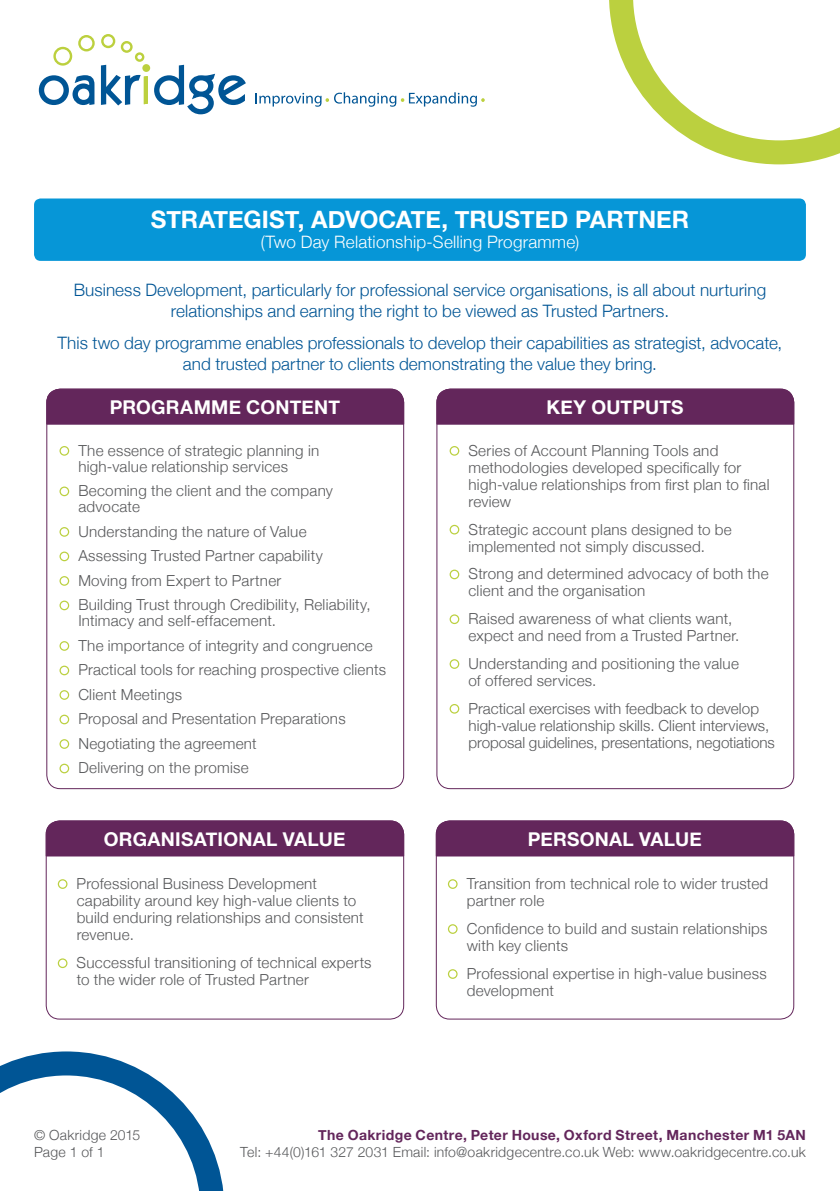
<style>
.page{position:relative;width:840px;height:1191px;background:#fff}
.page>*{position:absolute;margin:0;border:0;box-sizing:border-box;transform-origin:0 0}
.t1{font:700 24px "Helvetica Neue";color:#fff}
.t2{font:700 19px "Helvetica Neue";letter-spacing:.01em;color:#fff}
.t3{font:300 17.2px/20.8px "Helvetica Neue";letter-spacing:.005em;color:#005595;text-align:center}
.t4{font:300 17.2px "Helvetica Neue";letter-spacing:.01em;color:#fff}
.t5{font:300 15.2px/17px "Helvetica Neue";letter-spacing:.015em;color:#57585a}
.t6{font:300 14px "Helvetica Neue";letter-spacing:.02em;color:#57585a}
.t7{font:700 14px "Helvetica Neue";letter-spacing:.025em;color:#63265b}
</style>
<div class="page">
<div style="left:46px;top:388px;width:358px;height:37px;background:#63265b"></div>
<div style="left:436px;top:388px;width:358px;height:37px;background:#63265b"></div>
<svg style="left:59px;top:446px;width:10px;height:10px"></svg>
<svg style="left:59px;top:486px;width:10px;height:10px"></svg>
<svg style="left:59px;top:527px;width:10px;height:10px"></svg>
<svg style="left:59px;top:551px;width:10px;height:10px"></svg>
<svg style="left:59px;top:576px;width:10px;height:10px"></svg>
<svg style="left:59px;top:600px;width:10px;height:10px"></svg>
<svg style="left:59px;top:641px;width:10px;height:10px"></svg>
<svg style="left:59px;top:665px;width:10px;height:10px"></svg>
<svg style="left:59px;top:690px;width:10px;height:10px"></svg>
<svg style="left:59px;top:714px;width:10px;height:10px"></svg>
<svg style="left:59px;top:739px;width:10px;height:10px"></svg>
<svg style="left:59px;top:763px;width:10px;height:10px"></svg>
<svg style="left:449px;top:446px;width:10px;height:10px"></svg>
<svg style="left:449px;top:525px;width:10px;height:9px"></svg>
<svg style="left:449px;top:569px;width:10px;height:10px"></svg>
<svg style="left:449px;top:614px;width:10px;height:10px"></svg>
<svg style="left:449px;top:659px;width:10px;height:10px"></svg>
<svg style="left:449px;top:704px;width:10px;height:9px"></svg>
<div style="left:45px;top:820px;width:359px;height:36px;background:#63265b"></div>
<div style="left:435px;top:820px;width:359px;height:36px;background:#63265b"></div>
<svg style="left:58px;top:879px;width:9px;height:10px"></svg>
<svg style="left:58px;top:958px;width:9px;height:10px"></svg>
<svg style="left:447px;top:879px;width:10px;height:10px"></svg>
<svg style="left:447px;top:924px;width:10px;height:10px"></svg>
<svg style="left:447px;top:969px;width:10px;height:10px"></svg>
<div style="left:144px;top:76px;width:4px;height:28px;border:1px solid #bcd03e"></div>
<svg style="left:154px;top:64px;width:92px;height:51px"></svg>
<div style="left:142px;top:64px;width:8px;height:8px;background:#bcd03e;border-radius:50%"></div>
<svg style="left:38px;top:34px;width:106px;height:72px"></svg>
<svg style="left:255px;top:92px;width:229px;height:15px"></svg>
<svg style="left:0;top:1051px;width:224px;height:140px"></svg>
<svg style="left:609px;top:0;width:230px;height:164px"></svg>
<div style="left:34px;top:198px;width:771px;height:63px;background:#0696d7;border-radius:7px"></div>
<p class="t1" style="left:151px;top:204px;width:540px">STRATEGIST, ADVOCATE, TRUSTED PARTNER</p>
<p class="t4" style="left:260px;top:231px;width:320px">(Two Day Relationship-Selling Programme)</p>
<p class="t3" style="left:74px;top:279px;width:693px">Business Development, particularly for professional service organisations, is all about nurturing relationships and earning the right to be viewed as Trusted Partners.</p>
<p class="t3" style="left:58px;top:332px;width:726px">This two day programme enables professionals to develop their capabilities as strategist, advocate, and trusted partner to clients demonstrating the value they bring.</p>
<p class="t2" style="left:110px;top:395px;width:232px">PROGRAMME CONTENT</p>
<p class="t2" style="left:546px;top:395px;width:138px">KEY OUTPUTS</p>
<p class="t5" style="left:78px;top:442px;width:242px;line-height:16px">The essence of strategic planning in high-value relationship services</p>
<p class="t5" style="left:78px;top:482px;width:256px;line-height:16px">Becoming the client and the company advocate</p>
<p class="t5" style="left:78px;top:522px;width:229px">Understanding the nature of Value</p>
<p class="t5" style="left:78px;top:547px;width:246px">Assessing Trusted Partner capability</p>
<p class="t5" style="left:78px;top:571px;width:204px">Moving from Expert to Partner</p>
<p class="t5" style="left:78px;top:596px;width:293px;line-height:16px">Building Trust through Credibility, Reliability,<br>Intimacy and self-effacement.</p>
<p class="t5" style="left:78px;top:636px;width:296px">The importance of integrity and congruence</p>
<p class="t5" style="left:78px;top:661px;width:309px">Practical tools for reaching prospective clients</p>
<p class="t5" style="left:78px;top:685px;width:105px">Client Meetings</p>
<p class="t5" style="left:78px;top:710px;width:268px">Proposal and Presentation Preparations</p>
<p class="t5" style="left:78px;top:734px;width:180px">Negotiating the agreement</p>
<p class="t5" style="left:78px;top:759px;width:172px">Delivering on the promise</p>
<p class="t5" style="left:468px;top:441px;width:302px">Series of Account Planning Tools and methodologies developed specifically for high-value relationships from first plan to final review</p>
<p class="t5" style="left:468px;top:520px;width:265px">Strategic account plans designed to be implemented not simply discussed.</p>
<p class="t5" style="left:468px;top:565px;width:301px">Strong and determined advocacy of both the client and the organisation</p>
<p class="t5" style="left:468px;top:610px;width:272px">Raised awareness of what clients want, expect and need from a Trusted Partner.</p>
<p class="t5" style="left:468px;top:654px;width:272px">Understanding and positioning the value of offered services.</p>
<p class="t5" style="left:468px;top:699px;width:308px">Practical exercises with feedback to develop high-value relationship skills. Client interviews, proposal guidelines, presentations, negotiations</p>
<p class="t2" style="left:104px;top:827px;width:243px">ORGANISATIONAL VALUE</p>
<p class="t2" style="left:527px;top:827px;width:175px">PERSONAL VALUE</p>
<p class="t5" style="left:77px;top:874px;width:288px">Professional Business Development capability around key high-value clients to build enduring relationships and consistent revenue.</p>
<p class="t5" style="left:77px;top:953px;width:296px">Successful transitioning of technical experts to the wider role of Trusted Partner</p>
<p class="t5" style="left:466px;top:874px;width:303px">Transition from technical role to wider trusted partner role</p>
<p class="t5" style="left:466px;top:919px;width:302px">Confidence to build and sustain relationships with key clients</p>
<p class="t5" style="left:466px;top:964px;width:301px">Professional expertise in high-value business development</p>
<p class="t6" style="left:34px;top:1126px;width:108px">© Oakridge 2015</p>
<p class="t6" style="left:34px;top:1143px;width:72px">Page 1 of 1</p>
<p class="t7" style="left:318px;top:1126px;width:489px">The Oakridge Centre, Peter House, Oxford Street, Manchester M1 5AN</p>
<p class="t6" style="left:240px;top:1143px;width:566px">Tel: +44(0)161 327 2031 Email: info@oakridgecentre.co.uk Web: www.oakridgecentre.co.uk</p>
</div>
